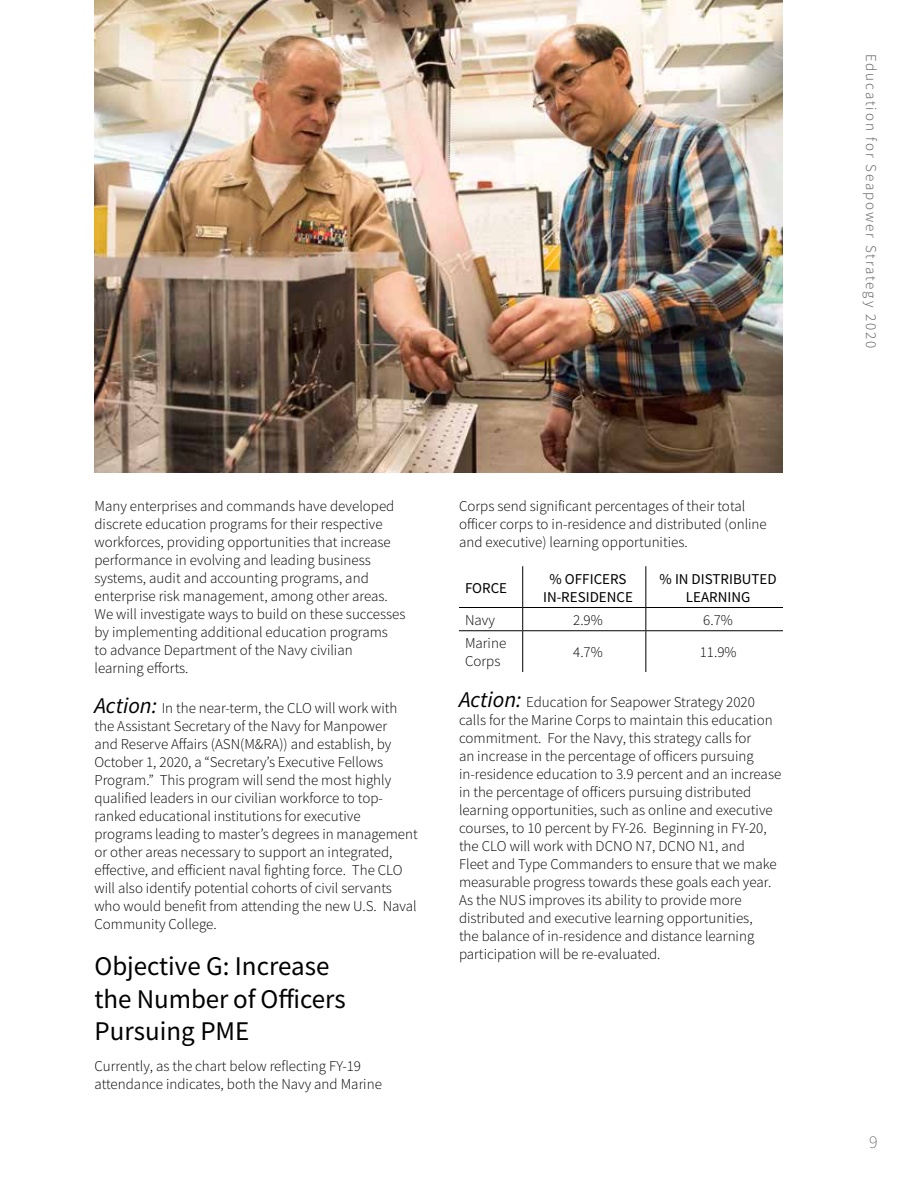
<style>
.page{position:relative;width:918px;height:1188px;background:#fff}
.page>*{position:absolute;margin:0;border:0;box-sizing:border-box;transform-origin:0 0}
.t1{font:27px/32.4px "Source Sans Variable";letter-spacing:.02em;color:#000}
.t2{font:18px "Source Sans Variable";color:#58595b}
.t3{font:15px/18px "Source Sans Variable";letter-spacing:.005em;color:#000}
.t4{font:15px "Source Sans Variable";letter-spacing:.13em;color:#58595b}
.s1{font-style:italic;font-size:22.5px}
</style>
<div class="page">
<img style="left:94px;top:0;width:689px;height:472px">
<hr style="left:522px;top:566px;width:1px;height:41px;background:#000">
<hr style="left:645px;top:566px;width:1px;height:41px;background:#000">
<hr style="left:459px;top:607px;width:64px;height:1px;background:#000">
<hr style="left:523px;top:607px;width:123px;height:1px;background:#000">
<svg style="left:522px;top:608px;width:1px;height:22px"></svg>
<hr style="left:646px;top:607px;width:137px;height:1px;background:#000">
<svg style="left:645px;top:608px;width:1px;height:22px"></svg>
<hr style="left:459px;top:630px;width:64px;height:1px;background:#000">
<hr style="left:523px;top:630px;width:123px;height:1px;background:#000">
<hr style="left:522px;top:631px;width:1px;height:41px;background:#000">
<hr style="left:646px;top:630px;width:137px;height:1px;background:#000">
<hr style="left:645px;top:631px;width:1px;height:41px;background:#000">
<p class="t3" style="left:94px;top:497px;width:313px">Many enterprises and commands have developed discrete education programs for their respective workforces, providing opportunities that increase performance in evolving and leading business systems, audit and accounting programs, and enterprise risk management, among other areas.<br>We will investigate ways to build on these successes by implementing additional education programs<br>to advance Department of the Navy civilian learning efforts.</p>
<p class="t3" style="left:94px;top:699px;width:325px"><span class="s1">Action:</span> In the near-term, the CLO will work with the Assistant Secretary of the Navy for Manpower<br>and Reserve Affairs (ASN(M&amp;RA)) and establish, by October 1, 2020, a “Secretary’s Executive Fellows Program.” This program will send the most highly qualified leaders in our civilian workforce to top&shy;ranked educational institutions for executive programs leading to master’s degrees in management or other areas necessary to support an integrated, effective, and efficient naval fighting force. The CLO will also identify potential cohorts of civil servants who would benefit from attending the new U.S. Naval Community College.</p>
<h1 class="t1" style="left:94px;top:950px;width:252px">Objective G: Increase the Number of Officers<br>Pursuing PME</h1>
<p class="t3" style="left:94px;top:1058px;width:289px">Currently, as the chart below reflecting FY-19 attendance indicates, both the Navy and Marine</p>
<p class="t3" style="left:459px;top:497px;width:309px">Corps send significant percentages of their total officer corps to in-residence and distributed (online and executive) learning opportunities.</p>
<p class="t3" style="left:465px;top:579px;width:43px">FORCE</p>
<p class="t3" style="left:543px;top:570px;width:91px;text-align:center">% OFFICERS<br>IN-RESIDENCE</p>
<p class="t3" style="left:660px;top:570px;width:118px;text-align:center">% IN DISTRIBUTED<br>LEARNING</p>
<p class="t3" style="left:465px;top:611px;width:31px">Navy</p>
<p class="t3" style="left:573px;top:611px;width:31px">2.9%</p>
<p class="t3" style="left:703px;top:611px;width:31px">6.7%</p>
<p class="t3" style="left:465px;top:634px;width:43px">Marine<br>Corps</p>
<p class="t3" style="left:573px;top:643px;width:31px">4.7%</p>
<p class="t3" style="left:700px;top:643px;width:38px">11.9%</p>
<p class="t3" style="left:459px;top:693px;width:324px"><span class="s1">Action:</span> Education for Seapower Strategy 2020 calls for the Marine Corps to maintain this education commitment. For the Navy, this strategy calls for<br>an increase in the percentage of officers pursuing in-residence education to 3.9 percent and an increase in the percentage of officers pursuing distributed learning opportunities, such as online and executive courses, to 10 percent by FY-26. Beginning in FY-20, the CLO will work with DCNO N7, DCNO N1, and<br>Fleet and Type Commanders to ensure that we make measurable progress towards these goals each year.<br>As the NUS improves its ability to provide more distributed and executive learning opportunities,<br>the balance of in-residence and distance learning participation will be re-evaluated.</p>
<p class="t4" style="left:880px;top:54px;width:296px;rotate:90deg">Education for Seapower Strategy 2020</p>
<p class="t2" style="left:869px;top:1131px;width:10px">9</p>
</div>
